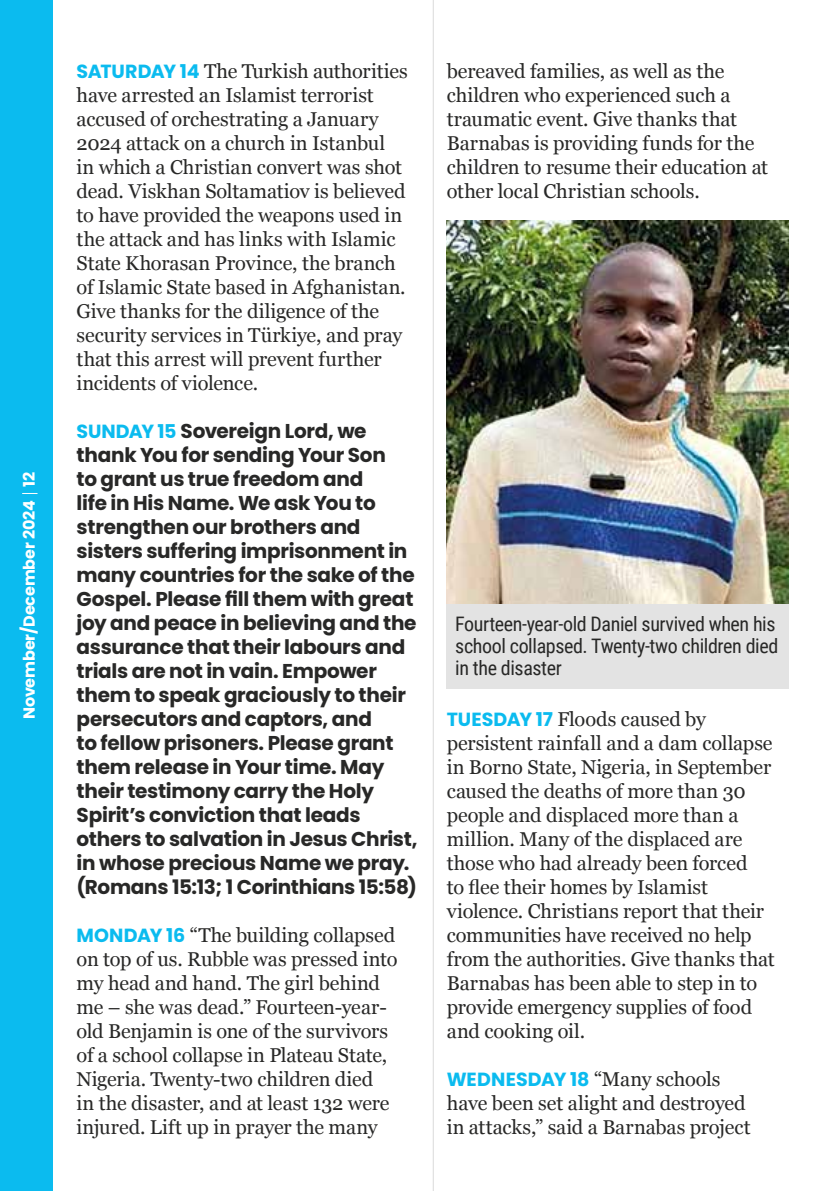
<style>
.page{position:relative;width:840px;height:1191px;background:#fff}
.page>*{position:absolute;margin:0;border:0;box-sizing:border-box;transform-origin:0 0}
.t1{font:20px/24px "Georgia";letter-spacing:-.005em;color:#282827}
.t2{font:700 20px/24px "Poppins";letter-spacing:-.015em;color:#282827}
.t3{font:20px/22px "Roboto Condensed";letter-spacing:-.02em;color:#282827}
.t4{font:700 16px "Poppins";letter-spacing:-.01em;color:#fff}
.s1{font-family:"Poppins";font-weight:700;font-size:19px;color:#0bbbef}
.s2{font-size:19px;color:#0bbbef}
</style>
<div class="page">
<div style="left:0;top:0;width:53px;height:1191px;background:#0bbbef"></div>
<svg style="left:22px;top:493px;width:15px;height:1px"></svg>
<hr style="left:432px;top:0;width:1px;height:1191px;background:#dadada">
<img style="left:446px;top:220px;width:342px;height:384px">
<div style="left:446px;top:604px;width:342px;height:85px;background:#e3e3e3"></div>
<p class="t4" style="left:20px;top:719px;width:249px;rotate:-90deg">November/December 2024 12</p>
<p class="t1" style="left:77px;top:58px;width:332px"><span class="s1">SATURDAY 14</span> The Turkish authorities have arrested an Islamist terrorist accused of orchestrating a January 2024 attack on a church in Istanbul in which a Christian convert was shot dead. Viskhan Soltamatiov is believed to have provided the weapons used in the attack and has links with Islamic State Khorasan Province, the branch of Islamic State based in Afghanistan.<br>Give thanks for the diligence of the security services in Türkiye, and pray that this arrest will prevent further incidents of violence.</p>
<p class="t2" style="left:77px;top:419px;width:342px"><span class="s2">SUNDAY 15</span> Sovereign Lord, we thank You for sending Your Son<br>to grant us true freedom and<br>life in His Name. We ask You to strengthen our brothers and sisters suffering imprisonment in many countries for the sake of the<br>Gospel. Please fill them with great joy and peace in believing and the assurance that their labours and trials are not in vain. Empower them to speak graciously to their persecutors and captors, and<br>to fellow prisoners. Please grant them release in Your time. May their testimony carry the Holy<br>Spirit’s conviction that leads others to salvation in Jesus Christ, in whose precious Name we pray. (Romans 15:13; 1 Corinthians 15:58)</p>
<p class="t1" style="left:77px;top:922px;width:322px"><span class="s1">MONDAY 16</span> “The building collapsed on top of us. Rubble was pressed into my head and hand. The girl behind me – she was dead.” Fourteen-year&shy;old Benjamin is one of the survivors of a school collapse in Plateau State, Nigeria. Twenty-two children died<br>in the disaster, and at least 132 were injured. Lift up in prayer the many</p>
<p class="t1" style="left:446px;top:58px;width:323px">bereaved families, as well as the children who experienced such a traumatic event. Give thanks that Barnabas is providing funds for the children to resume their education at other local Christian schools.</p>
<p class="t3" style="left:455px;top:612px;width:324px">Fourteen-year-old Daniel survived when his school collapsed. Twenty-two children died in the disaster</p>
<p class="t1" style="left:446px;top:706px;width:329px"><span class="s1">TUESDAY 17</span> Floods caused by persistent rainfall and a dam collapse in Borno State, Nigeria, in September caused the deaths of more than 30 people and displaced more than a million. Many of the displaced are those who had already been forced<br>to flee their homes by Islamist violence. Christians report that their communities have received no help from the authorities. Give thanks that Barnabas has been able to step in to provide emergency supplies of food and cooking oil.</p>
<p class="t1" style="left:446px;top:1066px;width:305px"><span class="s1">WEDNESDAY 18</span> “Many schools have been set alight and destroyed in attacks,” said a Barnabas project</p>
</div>
